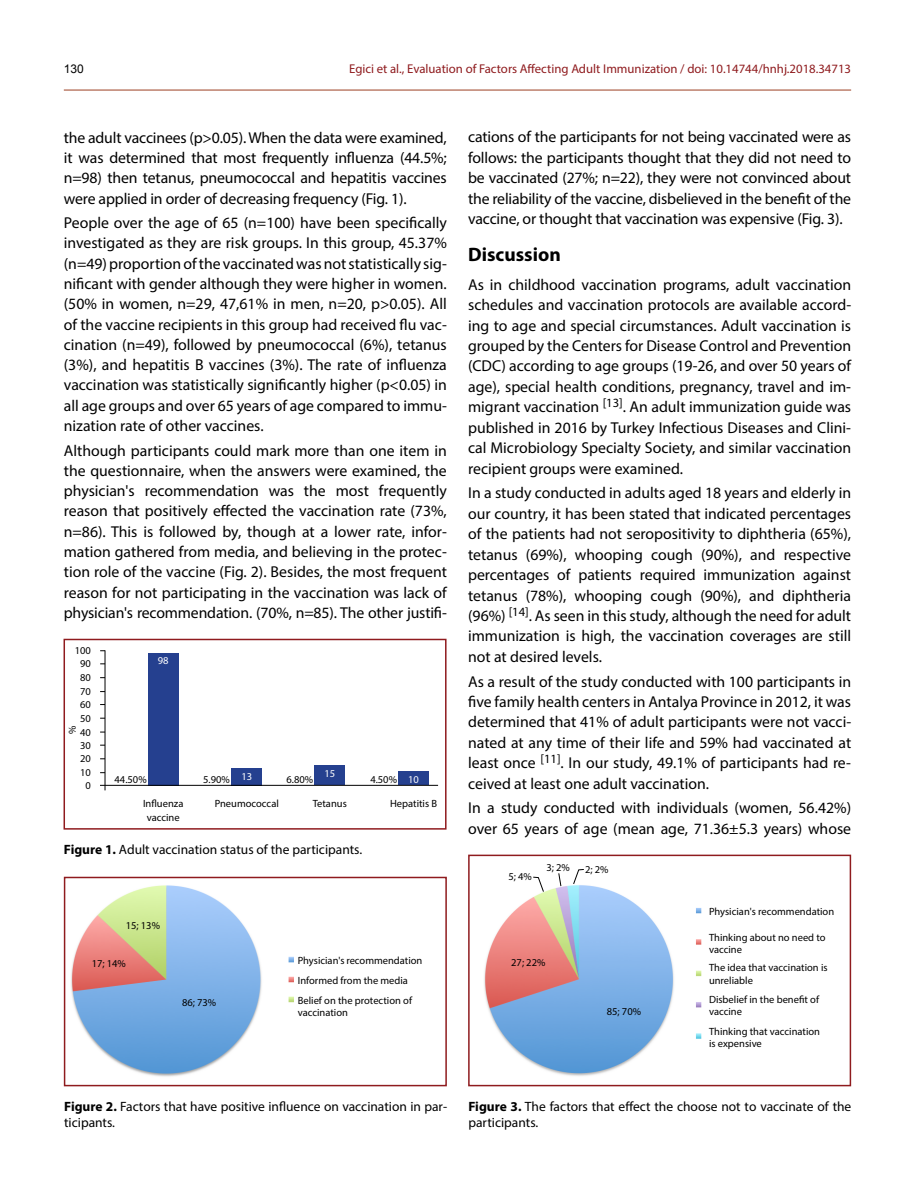
<style>
.page{position:relative;width:915px;height:1191px;background:#fff}
.page>*{position:absolute;margin:0;border:0;box-sizing:border-box;transform-origin:0 0}
.t1{font:700 19.5px "Myriad Pro";color:#000}
.t2{font:15.75px/20.4px "Myriad Pro";color:#000;text-align:justify}
.t3{font:13.5px/16.5px "Myriad Pro";color:#000}
.t4{font:12.75px "Myriad Pro";color:#8f1b1e}
.t5{font:12px "Arial";color:#000}
.t6{font:10.5px/12px "Myriad Pro";color:#000}
.t7{font:10.5px "Myriad Pro";color:#fff}
.s1{font-weight:700}
</style>
<div class="page">
<hr style="left:64px;top:89px;width:786px;height:2px;background:#bd7f6c">
<div style="left:63px;top:639px;width:383px;height:190px;border:2px solid #8f1b1e"></div>
<hr style="left:105px;top:650px;width:1px;height:140px;background:#000">
<div style="left:148px;top:653px;width:30px;height:132px;background:#25408f"></div>
<div style="left:231px;top:768px;width:31px;height:17px;background:#25408f"></div>
<div style="left:314px;top:766px;width:31px;height:19px;background:#25408f"></div>
<div style="left:398px;top:772px;width:30px;height:13px;background:#25408f"></div>
<hr style="left:100px;top:785px;width:338px;height:1px;background:#000">
<div style="left:64px;top:876px;width:382px;height:210px;border:2px solid #8f1b1e"></div>
<img style="left:71px;top:885px;width:222px;height:192px">
<div style="left:468px;top:854px;width:382px;height:232px;border:2px solid #8f1b1e"></div>
<img style="left:484px;top:884px;width:218px;height:192px">
<svg style="left:532px;top:876px;width:12px;height:16px"></svg>
<svg style="left:572px;top:869px;width:12px;height:16px"></svg>
<svg style="left:557px;top:873px;width:4px;height:14px"></svg>
<p class="t5" style="left:64px;top:60px;width:22px">130</p>
<p class="t4" style="left:349px;top:61px;width:503px">Egici et al., Evaluation of Factors Affecting Adult Immunization / doi: 10.14744/hnhj.2018.34713</p>
<p class="t2" style="left:64px;top:127px;width:384px">the adult vaccinees (p&gt;0.05). When the data were examined, it was determined that most frequently influenza (44.5%; n=98) then tetanus, pneumococcal and hepatitis vaccines were applied in order of decreasing frequency (Fig. 1).</p>
<p class="t2" style="left:64px;top:212px;width:384px">People over the age of 65 (n=100) have been specifically investigated as they are risk groups. In this group, 45.37% (n=49) proportion of the vaccinated was not statistically sig&shy;nificant with gender although they were higher in women. (50% in women, n=29, 47,61% in men, n=20, p&gt;0.05). All of the vaccine recipients in this group had received flu vac&shy;cination (n=49), followed by pneumococcal (6%), tetanus (3%), and hepatitis B vaccines (3%). The rate of influenza vaccination was statistically significantly higher (p&lt;0.05) in all age groups and over 65 years of age compared to immu&shy;nization rate of other vaccines.</p>
<p class="t2" style="left:64px;top:440px;width:384px">Although participants could mark more than one item in the questionnaire, when the answers were examined, the physician's recommendation was the most frequently reason that positively effected the vaccination rate (73%, n=86). This is followed by, though at a lower rate, infor&shy;mation gathered from media, and believing in the protec&shy;tion role of the vaccine (Fig. 2). Besides, the most frequent reason for not participating in the vaccination was lack of physician's recommendation. (70%, n=85). The other justifi-</p>
<p class="t6" style="left:75px;top:644px;width:18px">100</p>
<p class="t6" style="left:80px;top:657px;width:12px">90</p>
<p class="t6" style="left:80px;top:671px;width:12px">80</p>
<p class="t6" style="left:80px;top:685px;width:12px">70</p>
<p class="t6" style="left:80px;top:698px;width:12px">60</p>
<p class="t6" style="left:80px;top:712px;width:12px">50</p>
<p class="t6" style="left:66px;top:734px;width:10px;rotate:-90deg">%</p>
<p class="t6" style="left:80px;top:726px;width:12px">40</p>
<p class="t6" style="left:80px;top:739px;width:12px">30</p>
<p class="t6" style="left:80px;top:752px;width:12px">20</p>
<p class="t6" style="left:80px;top:766px;width:12px">10</p>
<p class="t6" style="left:85px;top:779px;width:7px">0</p>
<p class="t7" style="left:158px;top:653px;width:12px">98</p>
<p class="t7" style="left:241px;top:769px;width:12px">13</p>
<p class="t7" style="left:324px;top:767px;width:12px">15</p>
<p class="t6" style="left:114px;top:773px;width:34px">44.50%</p>
<p class="t6" style="left:203px;top:773px;width:28px">5.90%</p>
<p class="t6" style="left:286px;top:773px;width:28px">6.80%</p>
<p class="t6" style="left:370px;top:773px;width:28px">4.50%</p>
<p class="t7" style="left:408px;top:772px;width:12px">10</p>
<p class="t6" style="left:143px;top:796px;width:42px;line-height:14.1px;text-align:center">Influenza vaccine</p>
<p class="t6" style="left:215px;top:797px;width:66px">Pneumococcal</p>
<p class="t6" style="left:312px;top:797px;width:36px">Tetanus</p>
<p class="t6" style="left:390px;top:797px;width:49px">Hepatitis B</p>
<p class="t3" style="left:64px;top:841px;width:300px"><span class="s1">Figure 1.</span> Adult vaccination status of the participants.</p>
<p class="t6" style="left:126px;top:919px;width:36px">15; 13%</p>
<p class="t6" style="left:92px;top:957px;width:36px">17; 14%</p>
<p class="t6" style="left:182px;top:996px;width:36px">86; 73%</p>
<p class="t6" style="left:297px;top:950px;width:126px;line-height:20.1px">Physician's recommendation<br>Informed from the media</p>
<p class="t6" style="left:297px;top:994px;width:116px">Belief on the protection of vaccination</p>
<p class="t3" style="left:64px;top:1097px;width:384px"><span class="s1">Figure 2.</span> Factors that have positive influence on vaccination in par&shy;ticipants.</p>
<p class="t2" style="left:468px;top:127px;width:384px">cations of the participants for not being vaccinated were as follows: the participants thought that they did not need to be vaccinated (27%; n=22), they were not convinced about the reliability of the vaccine, disbelieved in the benefit of the vaccine, or thought that vaccination was expensive (Fig. 3).</p>
<p class="t1" style="left:468px;top:241px;width:94px">Discussion</p>
<p class="t2" style="left:468px;top:274px;width:384px">As in childhood vaccination programs, adult vaccination schedules and vaccination protocols are available accord&shy;ing to age and special circumstances. Adult vaccination is grouped by the Centers for Disease Control and Prevention (CDC) according to age groups (19-26, and over 50 years of age), special health conditions, pregnancy, travel and im&shy;migrant vaccination <sup>[13]</sup>. An adult immunization guide was published in 2016 by Turkey Infectious Diseases and Clini&shy;cal Microbiology Specialty Society, and similar vaccination recipient groups were examined.</p>
<p class="t2" style="left:468px;top:482px;width:384px">In a study conducted in adults aged 18 years and elderly in our country, it has been stated that indicated percentages of the patients had not seropositivity to diphtheria (65%), tetanus (69%), whooping cough (90%), and respective percentages of patients required immunization against tetanus (78%), whooping cough (90%), and diphtheria (96%) <sup>[14]</sup>. As seen in this study, although the need for adult immunization is high, the vaccination coverages are still not at desired levels.</p>
<p class="t2" style="left:468px;top:671px;width:384px">As a result of the study conducted with 100 participants in five family health centers in Antalya Province in 2012, it was determined that 41% of adult participants were not vacci&shy;nated at any time of their life and 59% had vaccinated at least once <sup>[11]</sup>. In our study, 49.1% of participants had re&shy;ceived at least one adult vaccination.</p>
<p class="t2" style="left:468px;top:797px;width:384px">In a study conducted with individuals (women, 56.42%) over 65 years of age (mean age, 71.36±5.3 years) whose</p>
<p class="t6" style="left:508px;top:870px;width:25px">5; 4%</p>
<p class="t6" style="left:546px;top:861px;width:25px">3; 2%</p>
<p class="t6" style="left:585px;top:863px;width:25px">2; 2%</p>
<p class="t6" style="left:511px;top:956px;width:36px">27; 22%</p>
<p class="t6" style="left:606px;top:1005px;width:36px">85; 70%</p>
<p class="t6" style="left:708px;top:905px;width:127px">Physician's recommendation</p>
<p class="t6" style="left:708px;top:931px;width:118px">Thinking about no need to vaccine</p>
<p class="t6" style="left:708px;top:961px;width:120px">The idea that vaccination is unreliable</p>
<p class="t6" style="left:708px;top:993px;width:111px">Disbelief in the benefit of vaccine</p>
<p class="t6" style="left:708px;top:1025px;width:113px">Thinking that vaccination is expensive</p>
<p class="t3" style="left:468px;top:1097px;width:384px"><span class="s1">Figure 3.</span> The factors that effect the choose not to vaccinate of the participants.</p>
</div>
